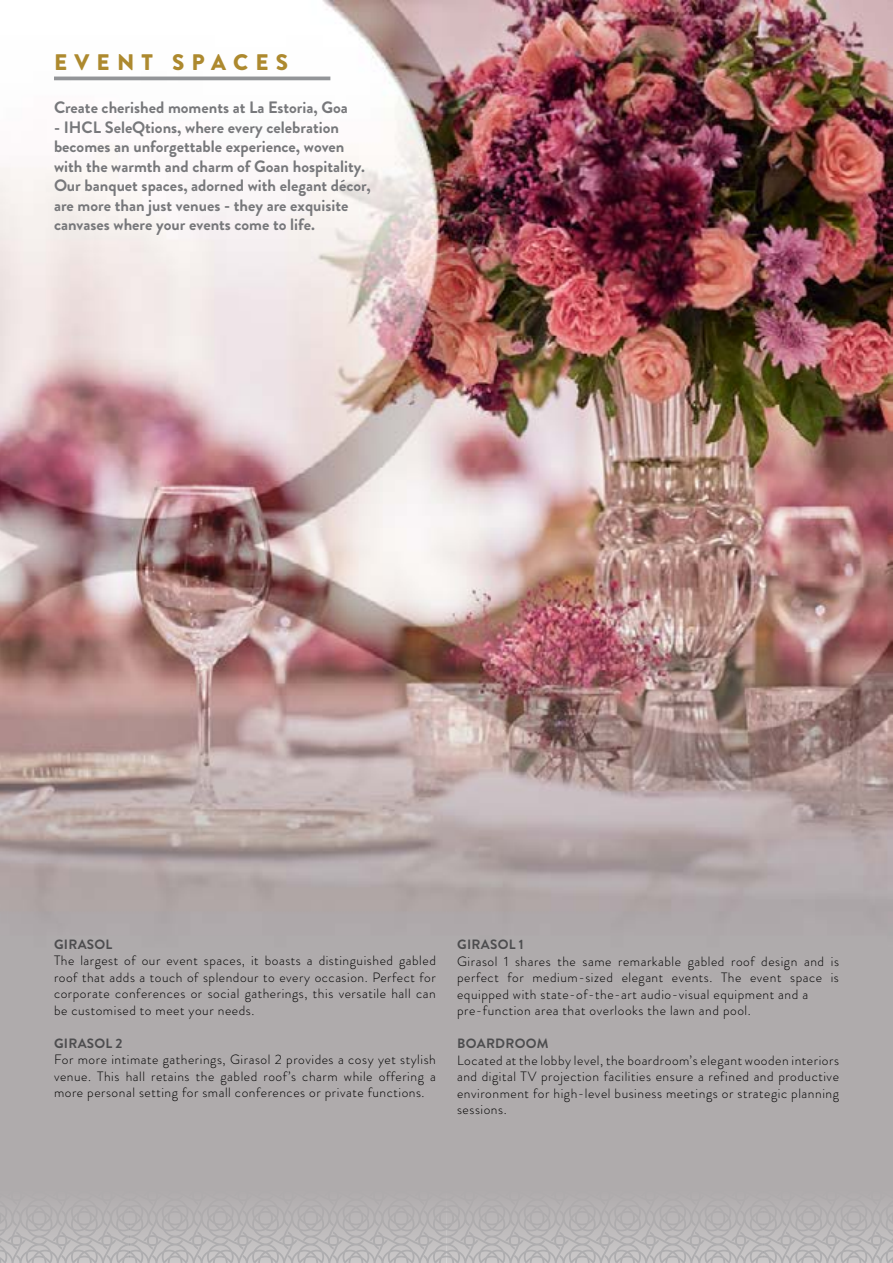
<style>
.page{position:relative;width:893px;height:1263px;background:#fff}
.page>*{position:absolute;margin:0;border:0;box-sizing:border-box;transform-origin:0 0}
.t1{font:900 22.5px "Brandon Grotesque";letter-spacing:.32em;color:#ad892e}
.t2{font:700 16.5px/19.5px "Brandon Grotesque";color:#77787b}
.t3{font:300 13.5px/16.5px "Brandon Grotesque";letter-spacing:.04em;color:#000;text-align:justify}
.t4{font:700 13.5px "Brandon Grotesque";letter-spacing:.02em;color:#4d4d4f}
</style>
<div class="page">
<img style="left:0;top:0;width:893px;height:1173px">
<hr style="left:54px;top:77px;width:276px;height:3px;background:#939598">
<svg style="left:0;top:1173px;width:893px;height:90px"></svg>
<h1 class="t1" style="left:54px;top:46px;width:235px">EVENT SPACES</h1>
<p class="t2" style="left:54px;top:98px;width:295px">Create cherished moments at La Estoria, Goa</p>
<p class="t2" style="left:54px;top:118px;width:318px">- IHCL SeleQtions, where every celebration becomes an unforgettable experience, woven with the warmth and charm of Goan hospitality.<br>Our banquet spaces, adorned with elegant décor, are more than just venues - they are exquisite canvases where your events come to life.</p>
<p class="t4" style="left:54px;top:935px;width:60px">GIRASOL</p>
<p class="t3" style="left:54px;top:952px;width:383px">The largest of our event spaces, it boasts a distinguished gabled roof that adds a touch of splendour to every occasion. Perfect for corporate conferences or social gatherings, this versatile hall can be customised to meet your needs.</p>
<p class="t4" style="left:54px;top:1034px;width:70px">GIRASOL 2</p>
<p class="t3" style="left:54px;top:1051px;width:383px">For more intimate gatherings, Girasol 2 provides a cosy yet stylish venue. This hall retains the gabled roof’s charm while offering a more personal setting for small conferences or private functions.</p>
<p class="t4" style="left:457px;top:935px;width:68px">GIRASOL 1</p>
<p class="t3" style="left:457px;top:953px;width:383px;text-align:left">Girasol 1 shares the same remarkable gabled roof design and is perfect for medium-sized elegant events. The event space is equipped with state-of-the-art audio-visual equipment and a pre-function area that overlooks the lawn and pool.</p>
<p class="t4" style="left:457px;top:1034px;width:93px">BOARDROOM</p>
<p class="t3" style="left:457px;top:1052px;width:383px">Located at the lobby level, the boardroom’s elegant wooden interiors and digital TV projection facilities ensure a refined and productive environment for high-level business meetings or strategic planning sessions.</p>
</div>
